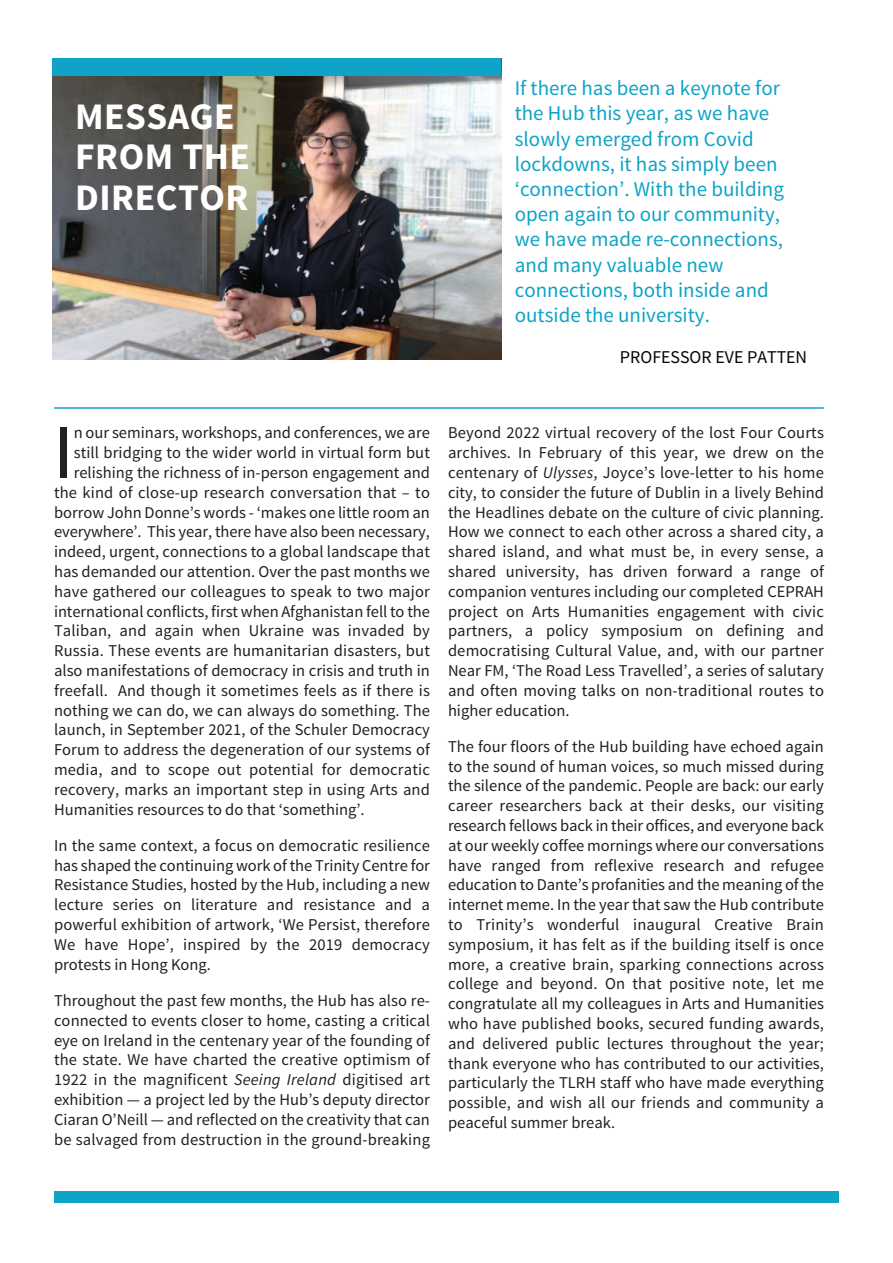
<style>
.page{position:relative;width:893px;height:1263px;background:#fff}
.page>*{position:absolute;margin:0;border:0;box-sizing:border-box;transform-origin:0 0}
.t1{font:76.5px "Source Sans Pro";color:#231f20}
.t2{font:700 37.5px/40.7px "Source Sans Pro";letter-spacing:.015em;color:#fff}
.t3{font:21px/25.2px "Source Sans Pro";color:#0ea3c7}
.t4{font:18px "Source Sans Pro";color:#080505}
.t5{font:16.5px/19.8px "Source Sans Pro";letter-spacing:.005em;color:#231f20;text-align:justify}
.s1{font-style:italic}
</style>
<div class="page">
<div style="left:54px;top:1191px;width:784px;height:12px;background:#0ea3c7"></div>
<hr style="left:54px;top:407px;width:770px;height:2px;background:#0ea3c7">
<img style="left:52px;top:76px;width:449px;height:284px">
<div style="left:52px;top:58px;width:449px;height:18px;background:#0ea3c7"></div>
<p class="t2" style="left:75px;top:99px;width:176px">MESSAGE<br>FROM THE<br>DIRECTOR</p>
<p class="t3" style="left:514px;top:78px;width:270px">If there has been a keynote for the Hub this year, as we have slowly emerged from Covid lockdowns, it has simply been ‘connection’. With the building open again to our community, we have made re-connections, and many valuable new connections, both inside and outside the university.</p>
<p class="t4" style="left:619px;top:350px;width:189px">PROFESSOR EVE PATTEN</p>
<p class="t1" style="left:54px;top:424px;width:21px">I</p>
<p class="t5" style="left:74px;top:424px;width:358px">n our seminars, workshops, and conferences, we are</p>
<p class="t5" style="left:74px;top:444px;width:358px">still bridging to the wider world in virtual form but</p>
<p class="t5" style="left:74px;top:464px;width:358px">relishing the richness of in-person engagement and</p>
<p class="t5" style="left:54px;top:484px;width:377px">the kind of close-up research conversation that – to</p>
<p class="t5" style="left:54px;top:504px;width:377px">borrow John Donne’s words - ‘makes one little room an</p>
<p class="t5" style="left:54px;top:523px;width:377px">everywhere’. This year, there have also been necessary,</p>
<p class="t5" style="left:54px;top:543px;width:377px">indeed, urgent, connections to a global landscape that</p>
<p class="t5" style="left:54px;top:563px;width:377px">has demanded our attention. Over the past months we</p>
<p class="t5" style="left:54px;top:583px;width:377px">have gathered our colleagues to speak to two major</p>
<p class="t5" style="left:54px;top:603px;width:377px">international conflicts, first when Afghanistan fell to the</p>
<p class="t5" style="left:54px;top:622px;width:377px">Taliban, and again when Ukraine was invaded by</p>
<p class="t5" style="left:54px;top:642px;width:377px">Russia. These events are humanitarian disasters, but</p>
<p class="t5" style="left:54px;top:662px;width:377px">also manifestations of democracy in crisis and truth in</p>
<p class="t5" style="left:54px;top:682px;width:377px">freefall. And though it sometimes feels as if there is</p>
<p class="t5" style="left:54px;top:702px;width:377px">nothing we can do, we can always do something. The</p>
<p class="t5" style="left:54px;top:721px;width:377px">launch, in September 2021, of the Schuler Democracy</p>
<p class="t5" style="left:54px;top:741px;width:377px">Forum to address the degeneration of our systems of</p>
<p class="t5" style="left:54px;top:761px;width:377px">media, and to scope out potential for democratic</p>
<p class="t5" style="left:54px;top:781px;width:377px">recovery, marks an important step in using Arts and</p>
<p class="t5" style="left:54px;top:801px;width:312px">Humanities resources to do that ‘something’.</p>
<p class="t5" style="left:54px;top:837px;width:377px">In the same context, a focus on democratic resilience has shaped the continuing work of the Trinity Centre for Resistance Studies, hosted by the Hub, including a new lecture series on literature and resistance and a powerful exhibition of artwork, ‘We Persist, therefore We have Hope’, inspired by the 2019 democracy protests in Hong Kong.</p>
<p class="t5" style="left:54px;top:992px;width:377px">Throughout the past few months, the Hub has also re&shy;connected to events closer to home, casting a critical eye on Ireland in the centenary year of the founding of the state. We have charted the creative optimism of 1922 in the magnificent <span class="s1">Seeing Ireland</span> digitised art exhibition — a project led by the Hub’s deputy director Ciaran O’Neill — and reflected on the creativity that can be salvaged from destruction in the ground-breaking</p>
<p class="t5" style="left:448px;top:424px;width:377px">Beyond 2022 virtual recovery of the lost Four Courts archives. In February of this year, we drew on the centenary of <span class="s1">Ulysses</span>, Joyce’s love-letter to his home city, to consider the future of Dublin in a lively Behind the Headlines debate on the culture of civic planning.<br>How we connect to each other across a shared city, a shared island, and what must be, in every sense, a shared university, has driven forward a range of companion ventures including our completed CEPRAH project on Arts Humanities engagement with civic partners, a policy symposium on defining and democratising Cultural Value, and, with our partner Near FM, ‘The Road Less Travelled’, a series of salutary and often moving talks on non-traditional routes to higher education.</p>
<p class="t5" style="left:448px;top:738px;width:377px">The four floors of the Hub building have echoed again to the sound of human voices, so much missed during the silence of the pandemic. People are back: our early career researchers back at their desks, our visiting research fellows back in their offices, and everyone back at our weekly coffee mornings where our conversations have ranged from reflexive research and refugee education to Dante’s profanities and the meaning of the internet meme. In the year that saw the Hub contribute to Trinity’s wonderful inaugural Creative Brain symposium, it has felt as if the building itself is once more, a creative brain, sparking connections across college and beyond. On that positive note, let me congratulate all my colleagues in Arts and Humanities who have published books, secured funding awards, and delivered public lectures throughout the year; thank everyone who has contributed to our activities, particularly the TLRH staff who have made everything possible, and wish all our friends and community a peaceful summer break.</p>
</div>
